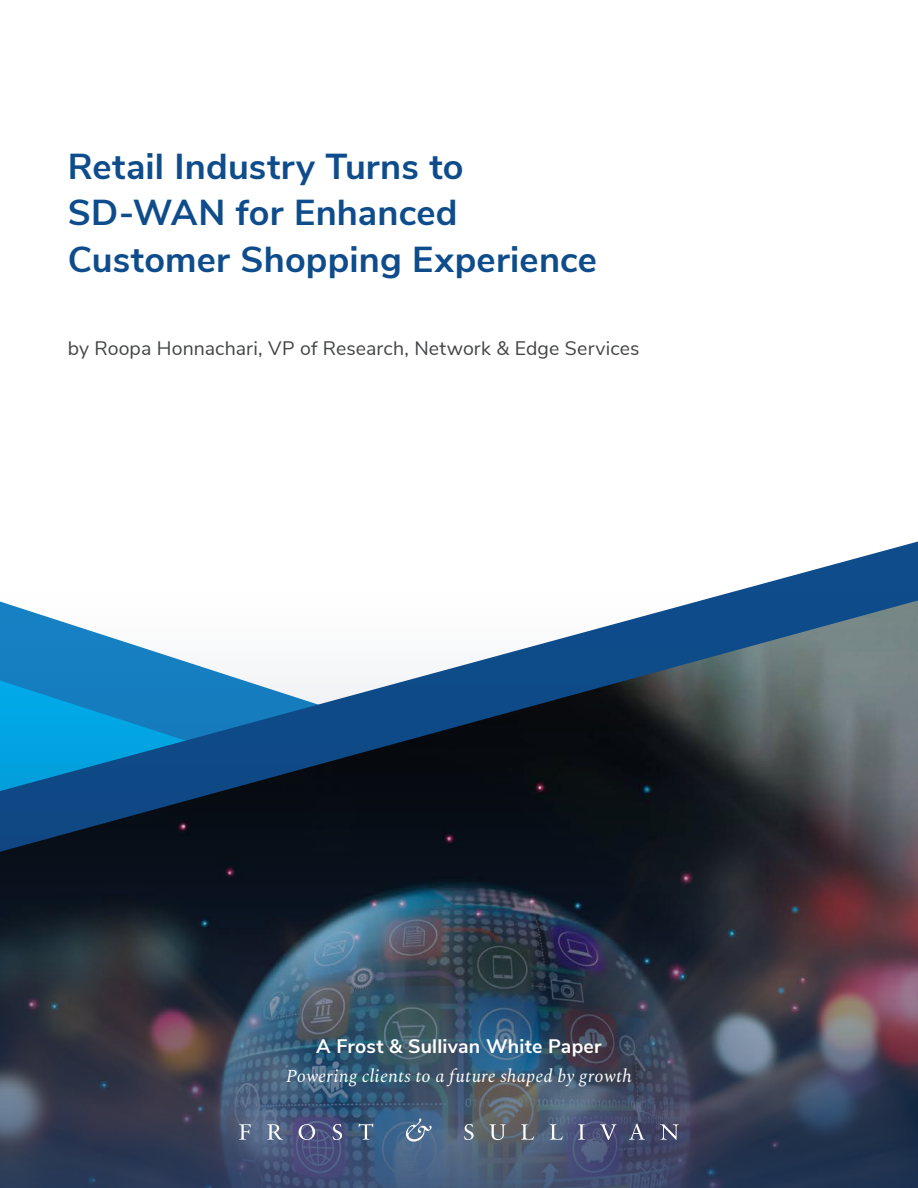
<style>
.page{position:relative;width:918px;height:1188px;background:#fff}
.page>*{position:absolute;margin:0;border:0;box-sizing:border-box;transform-origin:0 0}
.t1{font:700 36px/46.5px "Nunito Sans";letter-spacing:.005em;color:#0e4c8b}
.t2{font:19.5px "Nunito Sans";letter-spacing:.005em;color:#434445}
.t3{font:700 19.5px "Nunito Sans";letter-spacing:.01em;color:#fff}
.t4{font:italic 18px "Spectral";letter-spacing:.02em;color:#fff}
</style>
<div class="page">
<img style="left:0;top:581px;width:918px;height:607px">
<svg style="left:239px;top:1124px;width:12px;height:16px"></svg>
<svg style="left:267px;top:1124px;width:16px;height:16px"></svg>
<svg style="left:299px;top:1124px;width:16px;height:16px"></svg>
<svg style="left:333px;top:1124px;width:9px;height:16px"></svg>
<svg style="left:359px;top:1124px;width:14px;height:16px"></svg>
<svg style="left:464px;top:1124px;width:10px;height:16px"></svg>
<svg style="left:489px;top:1124px;width:17px;height:16px"></svg>
<svg style="left:521px;top:1124px;width:13px;height:16px"></svg>
<svg style="left:550px;top:1124px;width:13px;height:16px"></svg>
<svg style="left:578px;top:1124px;width:7px;height:16px"></svg>
<svg style="left:600px;top:1124px;width:16px;height:16px"></svg>
<svg style="left:629px;top:1124px;width:16px;height:16px"></svg>
<svg style="left:660px;top:1124px;width:19px;height:16px"></svg>
<svg style="left:406px;top:1118px;width:26px;height:24px"></svg>
<p class="t1" style="left:68px;top:141px;width:531px">Retail Industry Turns to<br>SD-WAN for Enhanced<br>Customer Shopping Experience</p>
<p class="t2" style="left:68px;top:334px;width:573px">by Roopa Honnachari, VP of Research, Network &amp; Edge Services</p>
<p class="t3" style="left:316px;top:1032px;width:287px">A Frost &amp; Sullivan White Paper</p>
<p class="t4" style="left:286px;top:1063px;width:347px">Powering clients to a future shaped by growth</p>
</div>
